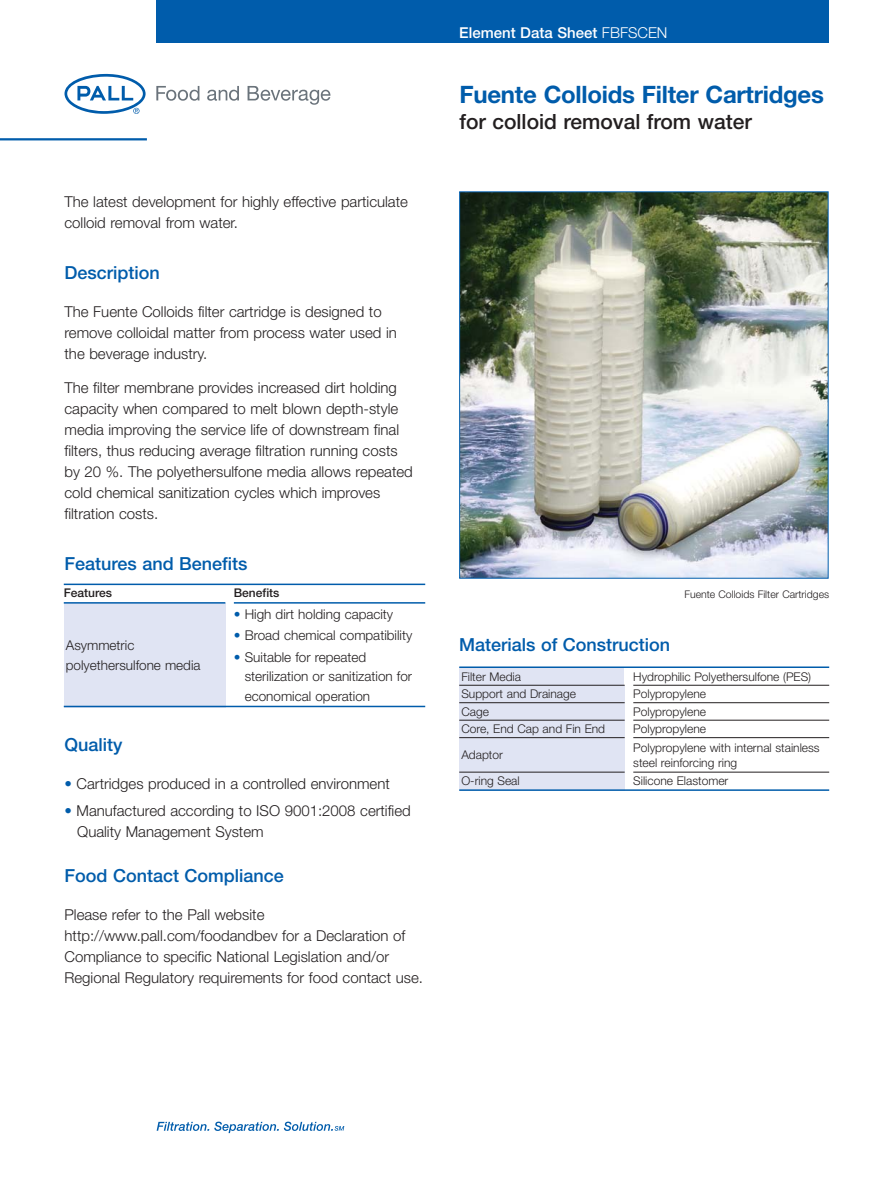
<style>
.page{position:relative;width:893px;height:1187px;background:#fff}
.page>*{position:absolute;margin:0;border:0;box-sizing:border-box;transform-origin:0 0}
.t1{font:700 24px "Helvetica Neue";letter-spacing:-.01em;color:#005cab}
.t2{font:500 21px "Helvetica Neue";color:#231f20}
.t3{font:500 18px "Helvetica Neue";color:#005cab}
.t4{font:300 15px/21px "Helvetica Neue";color:#231f20}
.t5{font:500 15px "Helvetica Neue";color:#fff}
.t6{font:300 13.5px/19.5px "Helvetica Neue";color:#231f20}
.t7{font:300 12px/14.2px "Helvetica Neue";color:#231f20}
.t8{font:500 12px "Helvetica Neue";color:#231f20}
.t9{font:300 10.5px "Helvetica Neue";color:#231f20}
.s1{font-weight:300}
.s2{color:#005cab}
</style>
<div class="page">
<svg style="left:64px;top:74px;width:82px;height:40px"></svg>
<svg style="left:156px;top:86px;width:43px;height:15px"></svg>
<svg style="left:207px;top:86px;width:32px;height:15px"></svg>
<svg style="left:248px;top:86px;width:82px;height:19px"></svg>
<hr style="left:0;top:138px;width:147px;height:2px;background:#005cab">
<div style="left:157px;top:0;width:672px;height:42px;background:#005cab"></div>
<div style="left:459px;top:667px;width:166px;height:18px;background:#e0e4f3"></div>
<div style="left:459px;top:685px;width:166px;height:17px;background:#e0e4f3"></div>
<div style="left:459px;top:702px;width:166px;height:18px;background:#e0e4f3"></div>
<div style="left:459px;top:720px;width:166px;height:17px;background:#e0e4f3"></div>
<div style="left:459px;top:737px;width:166px;height:35px;background:#e0e4f3"></div>
<div style="left:459px;top:772px;width:166px;height:18px;background:#e0e4f3"></div>
<hr style="left:459px;top:666px;width:370px;height:2px;background:#005cab">
<hr style="left:459px;top:685px;width:166px;height:1px;background:#231f20">
<hr style="left:633px;top:685px;width:196px;height:1px;background:#231f20">
<hr style="left:459px;top:702px;width:166px;height:1px;background:#231f20">
<hr style="left:633px;top:702px;width:196px;height:1px;background:#231f20">
<hr style="left:459px;top:720px;width:166px;height:1px;background:#231f20">
<hr style="left:633px;top:720px;width:196px;height:1px;background:#231f20">
<hr style="left:459px;top:737px;width:166px;height:1px;background:#231f20">
<hr style="left:633px;top:737px;width:196px;height:1px;background:#231f20">
<hr style="left:459px;top:771px;width:166px;height:1px;background:#231f20">
<hr style="left:633px;top:771px;width:196px;height:1px;background:#231f20">
<hr style="left:459px;top:789px;width:370px;height:1px;background:#005cab">
<svg style="left:157px;top:1121px;width:187px;height:11px"></svg>
<img style="left:461px;top:193px;width:365px;height:383px">
<div style="left:64px;top:603px;width:161px;height:104px;background:#e0e4f3"></div>
<hr style="left:64px;top:583px;width:361px;height:2px;background:#005cab">
<hr style="left:64px;top:602px;width:161px;height:1px;background:#005cab">
<hr style="left:234px;top:602px;width:191px;height:1px;background:#005cab">
<hr style="left:64px;top:705px;width:361px;height:2px;background:#005cab">
<p class="t5" style="left:459px;top:27px;width:210px">Element Data Sheet <span class="s1">FBFSCEN</span></p>
<p class="t4" style="left:64px;top:193px;width:345px">The latest development for highly effective particulate colloid removal from water.</p>
<p class="t3" style="left:64px;top:266px;width:97px">Description</p>
<p class="t4" style="left:64px;top:302px;width:334px">The Fuente Colloids filter cartridge is designed to remove colloidal matter from process water used in the beverage industry.</p>
<p class="t4" style="left:64px;top:378px;width:350px">The filter membrane provides increased dirt holding capacity when compared to melt blown depth-style media improving the service life of downstream final filters, thus reducing average filtration running costs by 20 %. The polyethersulfone media allows repeated cold chemical sanitization cycles which improves filtration costs.</p>
<p class="t3" style="left:64px;top:556px;width:185px">Features and Benefits</p>
<h1 class="t1" style="left:460px;top:86px;width:366px">Fuente Colloids Filter Cartridges</h1>
<h2 class="t2" style="left:460px;top:114px;width:294px">for colloid removal from water</h2>
<p class="t8" style="left:64px;top:588px;width:50px">Features</p>
<p class="t8" style="left:234px;top:588px;width:47px">Benefits</p>
<p class="t9" style="left:684px;top:590px;width:146px">Fuente Colloids Filter Cartridges</p>
<p class="t6" style="left:66px;top:636px;width:136px">Asymmetric polyethersulfone media</p>
<p class="t6" style="left:234px;top:605px;width:161px"><span class="s2">•</span> High dirt holding capacity</p>
<p class="t6" style="left:234px;top:627px;width:180px"><span class="s2">•</span> Broad chemical compatibility</p>
<p class="t6" style="left:245px;top:648px;width:169px;text-indent:-11px"><span class="s2">•</span> Suitable for repeated sterilization or sanitization for economical operation</p>
<p class="t3" style="left:64px;top:737px;width:60px">Quality</p>
<p class="t4" style="left:64px;top:774px;width:327px"><span class="s2">•</span> Cartridges produced in a controlled environment</p>
<p class="t4" style="left:77px;top:801px;width:335px;text-indent:-13px"><span class="s2">•</span> Manufactured according to ISO 9001:2008 certified<br>Quality Management System</p>
<p class="t3" style="left:64px;top:868px;width:221px">Food Contact Compliance</p>
<p class="t4" style="left:64px;top:905px;width:360px">Please refer to the Pall website http://www.pall.com/foodandbev for a Declaration of Compliance to specific National Legislation and/or Regional Regulatory requirements for food contact use.</p>
<p class="t3" style="left:459px;top:637px;width:213px">Materials of Construction</p>
<p class="t7" style="left:461px;top:670px;width:61px">Filter Media</p>
<p class="t7" style="left:633px;top:670px;width:179px">Hydrophilic Polyethersulfone (PES)</p>
<p class="t7" style="left:461px;top:688px;width:116px">Support and Drainage</p>
<p class="t7" style="left:633px;top:688px;width:74px">Polypropylene</p>
<p class="t7" style="left:461px;top:705px;width:29px">Cage</p>
<p class="t7" style="left:633px;top:705px;width:74px">Polypropylene</p>
<p class="t7" style="left:461px;top:723px;width:145px">Core, End Cap and Fin End</p>
<p class="t7" style="left:633px;top:723px;width:74px">Polypropylene</p>
<p class="t7" style="left:461px;top:749px;width:43px">Adaptor</p>
<p class="t7" style="left:633px;top:742px;width:188px">Polypropylene with internal stainless steel reinforcing ring</p>
<p class="t7" style="left:461px;top:775px;width:60px">O-ring Seal</p>
<p class="t7" style="left:633px;top:775px;width:97px">Silicone Elastomer</p>
</div>
